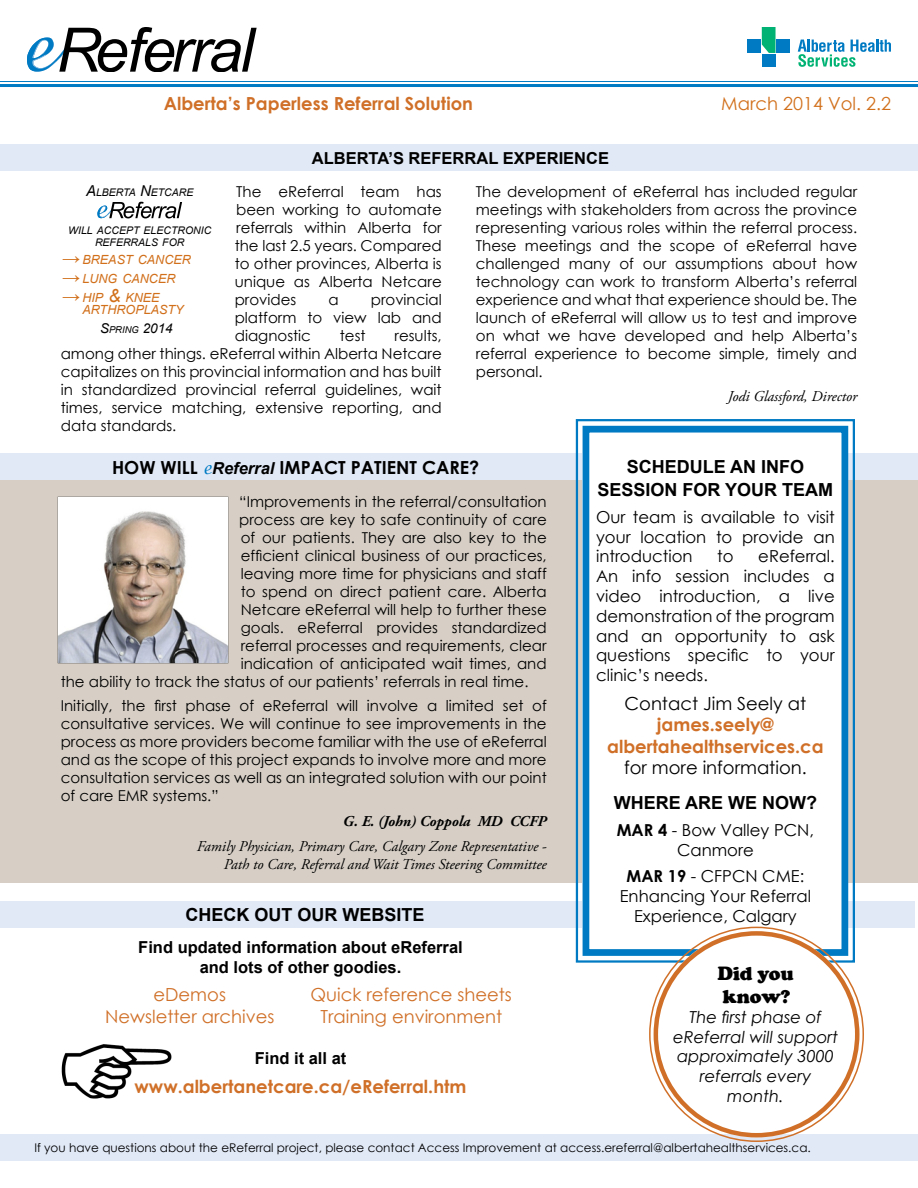
<style>
.page{position:relative;width:918px;height:1188px;background:#fff}
.page>*{position:absolute;margin:0;border:0;box-sizing:border-box;transform-origin:0 0}
.t1{font:900 19.5px/23.4px "Cooper";color:#000}
.t2{font:700 18px/21.6px "Century Gothic";color:#d07028;text-align:center}
.t3{font:700 18px/23.4px "Arial";color:#000;text-align:center}
.t4{font:18px/21.6px "Century Gothic";color:#d07028;text-align:center}
.t5{font:18px "Century Gothic";color:#000}
.t6{font:700 18px "Century Gothic";color:#000}
.t7{font:18px "Century Gothic";color:#d16f1a}
.t8{font:16.5px/19.8px "Century Gothic";color:#000;text-align:justify}
.t9{font:700 16.5px/19.8px "Arial";color:#000;text-align:center}
.t10{font:italic 16.5px/19.8px "Century Gothic";color:#000;text-align:center}
.t11{font:15px/18px "Century Gothic";color:#000;text-align:justify}
.t12{font:italic 15px/18px "Adobe Garamond Pro";color:#000;text-align:right}
.t13{font:italic 700 15px "Adobe Garamond Pro";color:#000}
.t14{font:italic 13.5px "Arial";color:#000}
.t15{font:italic 12.6px/12px "Arial";color:#d16f1a}
.t16{font:12px "Century Gothic";color:#000}
.t17{font:italic 10.5px/12px "Arial";color:#000;text-align:center}
.s1{font-size:15px}
.s2{font-style:normal;font-size:18px}
.s3{font-size:18px}
.s4{font-size:9.45px}
.s5{font-family:"Lucida Calligraphy";font-weight:400;font-style:italic;font-size:16.5px;color:#007bc3}
.s6{font-family:"Arial";font-style:italic;font-size:16.5px}
.s7{font-weight:700}
</style>
<div class="page">
<svg style="left:27px;top:27px;width:230px;height:44px"></svg>
<hr style="left:0;top:81px;width:918px;height:1px;background:#007bc3">
<hr style="left:0;top:84px;width:918px;height:3px;background:#007bc3">
<svg style="left:798px;top:40px;width:93px;height:27px"></svg>
<div style="left:747px;top:40px;width:14px;height:13px;background:#007ac2"></div>
<div style="left:777px;top:40px;width:13px;height:13px;background:#007ac2"></div>
<div style="left:762px;top:54px;width:14px;height:13px;background:#007ac2"></div>
<svg style="left:762px;top:27px;width:14px;height:26px"></svg>
<div style="left:0;top:1134px;width:918px;height:27px;background:#e1e9f7"></div>
<div style="left:0;top:901px;width:915px;height:27px;background:#e1e9f7"></div>
<img style="left:61px;top:1044px;width:111px;height:55px">
<div style="left:0;top:144px;width:918px;height:27px;background:#e1e9f7"></div>
<div style="left:0;top:480px;width:918px;height:403px;background:#d7cfc6"></div>
<div style="left:0;top:453px;width:918px;height:27px;background:#e1e9f7"></div>
<img style="left:57px;top:496px;width:172px;height:167px">
<div style="left:575px;top:419px;width:280px;height:545px;background:#fff"></div>
<div style="left:583px;top:426px;width:265px;height:530px;border:7px solid #007bc3"></div>
<div style="left:654px;top:931px;width:205px;height:206px;background:#fff;border-radius:50%"></div>
<div style="left:654px;top:931px;width:205px;height:206px;border:4px solid #d07028;border-radius:50%"></div>
<svg style="left:97px;top:202px;width:85px;height:16px"></svg>
<p class="t2" style="left:164px;top:92px;width:311px">Alberta’s Paperless Referral Solution</p>
<p class="t7" style="left:721px;top:91px;width:171px">March 2014 Vol. 2.2</p>
<p class="t9" style="left:312px;top:149px;width:34px">ALBERT</p>
<p class="t9" style="left:377px;top:149px;width:77px">A’S REFERR</p>
<p class="t9" style="left:476px;top:149px;width:70px">AL EXPERIE</p>
<p class="t9" style="left:574px;top:149px;width:34px">NCE</p>
<p class="t11" style="left:235px;top:182px;width:209px">The eReferral team has been working to automate referrals within Alberta for the last 2.5 years. Compared to other provinces, Alberta is unique as Alberta Netcare provides</p>
<p class="t17" style="left:86px;top:187px;width:109px"><span class="s1">A</span>LBERTA <span class="s1">N</span>ETCARE</p>
<p class="t17" style="left:68px;top:224px;width:145px">WILL ACCEPT ELECTRONIC<br>REFERRALS FOR</p>
<p class="t15" style="left:62px;top:254px;width:130px"><span class="s2">→</span> BREAST CANCER</p>
<p class="t15" style="left:62px;top:273px;width:115px"><span class="s2">→</span> LUNG CANCER</p>
<p class="t15" style="left:82px;top:292px;width:103px;text-indent:-20px"><span class="s2">→</span> HIP <span class="s3">&amp;</span> KNEE<br>ARTHROPLASTY</p>
<p class="t14" style="left:100px;top:319px;width:74px">S<span class="s4">PRING</span> 2014</p>
<p class="t11" style="left:235px;top:290px;width:208px;text-indent:136px">provincial platform to view lab and diagnostic</p>
<p class="t11" style="left:328px;top:290px;width:12px">a</p>
<p class="t11" style="left:61px;top:326px;width:383px;text-indent:334px">results, among other things. eReferral within Alberta Netcare capitalizes on this provincial information and has built in standardized provincial referral guidelines, wait times, service matching, extensive reporting, and data standards.</p>
<p class="t11" style="left:340px;top:326px;width:27px">test</p>
<p class="t11" style="left:476px;top:182px;width:383px">The development of eReferral has included regular meetings with stakeholders from across the province representing various roles within the referral process.<br>These meetings and the scope of eReferral have challenged many of our assumptions about how technology can work to transform Alberta’s referral experience and what that experience should be. The launch of eReferral will allow us to test and improve on what we have developed and help Alberta’s referral experience to become simple, timely and personal.</p>
<p class="t12" style="left:728px;top:388px;width:131px">Jodi Glassford, Director</p>
<p class="t6" style="left:112px;top:453px;width:369px">HOW WILL <span class="s5">e</span><span class="s6">Referral</span> IMPACT PATIENT CARE?</p>
<p class="t11" style="left:239px;top:492px;width:309px">“Improvements in the referral/consultation</p>
<p class="t11" style="left:239px;top:510px;width:309px">process are key to safe continuity of care</p>
<p class="t11" style="left:241px;top:528px;width:308px">of our patients. They are also key to the</p>
<p class="t11" style="left:241px;top:546px;width:307px">efficient clinical business of our practices,</p>
<p class="t11" style="left:241px;top:564px;width:307px">leaving more time for physicians and staff</p>
<p class="t11" style="left:241px;top:582px;width:308px">to spend on direct patient care. Alberta</p>
<p class="t11" style="left:241px;top:600px;width:308px">Netcare eReferral will help to further these</p>
<p class="t11" style="left:241px;top:618px;width:308px">goals. eReferral provides standardized</p>
<p class="t11" style="left:241px;top:636px;width:308px">referral processes and requirements, clear</p>
<p class="t11" style="left:241px;top:654px;width:307px">indication of anticipated wait times, and</p>
<p class="t11" style="left:61px;top:672px;width:469px">the ability to track the status of our patients’ referrals in real time.</p>
<p class="t11" style="left:61px;top:697px;width:488px">Initially, the first phase of eReferral will involve a limited set of consultative services. We will continue to see improvements in the process as more providers become familiar with the use of eReferral and as the scope of this project expands to involve more and more consultation services as well as an integrated solution with our point of care EMR systems.”</p>
<p class="t13" style="left:343px;top:813px;width:205px">G. E. (John) Coppola MD CCFP</p>
<p class="t12" style="left:197px;top:838px;width:351px">Family Physician, Primary Care, Calgary Zone Representative -<br>Path to Care, Referral and Wait Times Steering Committee</p>
<p class="t3" style="left:185px;top:904px;width:241px">Check out our website</p>
<p class="t9" style="left:138px;top:938px;width:326px">Find updated information about eReferral and lots of other goodies.</p>
<p class="t4" style="left:105px;top:984px;width:171px">eDemos<br>Newsletter archives</p>
<p class="t4" style="left:311px;top:984px;width:203px">Quick reference sheets<br>Training environment</p>
<p class="t9" style="left:255px;top:1049px;width:93px">Find it all at</p>
<p class="t2" style="left:135px;top:1075px;width:333px">www.albertanetcare.ca/eReferral.htm</p>
<p class="t3" style="left:598px;top:455px;width:237px">schedule an info session for your team</p>
<p class="t8" style="left:596px;top:507px;width:240px">Our team is available to visit your location to provide an introduction</p>
<p class="t8" style="left:596px;top:546px;width:240px;text-indent:162px">eReferral.<br>An info session includes a video introduction, a live demonstration of the program and an opportunity to ask questions specific to your clinic’s needs.</p>
<p class="t5" style="left:625px;top:690px;width:183px">Contact Jim Seely at</p>
<p class="t2" style="left:607px;top:713px;width:218px">james.seely@ albertahealthservices.ca</p>
<p class="t5" style="left:624px;top:755px;width:184px">for more information.</p>
<p class="t3" style="left:614px;top:792px;width:15px">WHERE</p>
<p class="t3" style="left:685px;top:792px;width:133px">ARE WE NOW?</p>
<p class="t8" style="left:617px;top:820px;width:199px;text-align:center"><span class="s7">MAR 4</span> - Bow Valley PCN,<br>Canmore</p>
<p class="t8" style="left:620px;top:866px;width:193px;text-align:center"><span class="s7">MAR 19</span> - CFPCN CME:<br>Enhancing Your Referral<br>Experience, Calgary</p>
<p class="t8" style="left:717px;top:546px;width:18px">to</p>
<h1 class="t1" style="left:717px;top:961px;width:78px">Did you know?</h1>
<p class="t10" style="left:673px;top:1007px;width:166px">The first phase of eReferral will support approximately 3000 referrals every month.</p>
<p class="t16" style="left:34px;top:1139px;width:778px">If you have questions about the eReferral project, please contact Access Improvement at access.ereferral@albertahealthservices.ca.</p>
</div>
